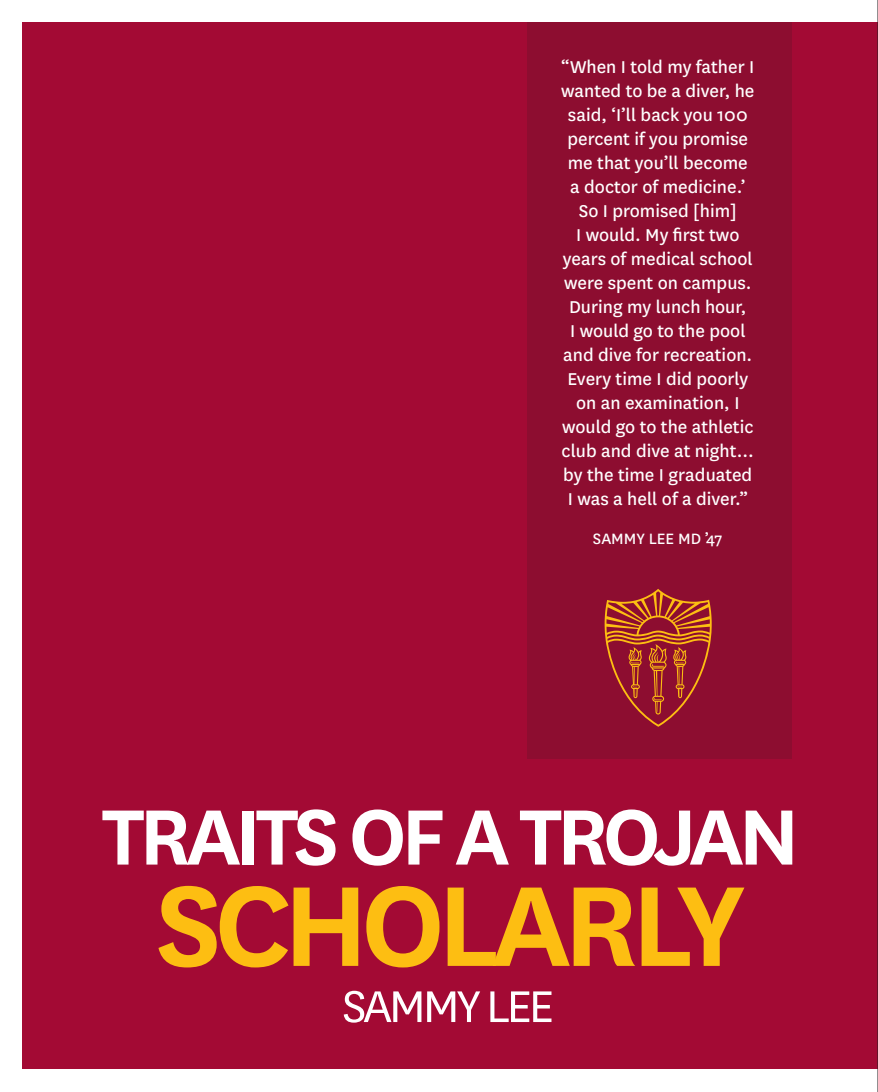
<style>
.page{position:relative;width:878px;height:1092px;background:#fff}
.page>*{position:absolute;margin:0;border:0;box-sizing:border-box;transform-origin:0 0}
.t1{font:600 132.88px "National";letter-spacing:-.06em;color:#fdbe12}
.t2{font:600 91.62px "National";letter-spacing:-.06em;color:#fff}
.t3{font:51.88px "National";letter-spacing:-.06em;color:#fff}
.t4{font:20px/24px "National";color:#fff;text-align:center}
.t5{font:17.5px "National";color:#fff}
</style>
<div class="page">
<div style="left:22px;top:22px;width:856px;height:1047px;background:#a30a34"></div>
<div style="left:527px;top:22px;width:264px;height:737px;background:#8d0d30"></div>
<svg style="left:604px;top:589px;width:107px;height:137px"></svg>
<hr style="left:877px;top:0;width:1px;height:1091px;background:#231f20">
<p class="t4" style="left:561px;top:54px;width:195px">“When I told my father I wanted to be a diver, he said, ‘I’ll back you 100 percent if you promise me that you’ll become a doctor of medicine.’<br>So I promised [him]<br>I would. My first two years of medical school were spent on campus.<br>During my lunch hour,<br>I would go to the pool and dive for recreation.<br>Every time I did poorly on an examination, I would go to the athletic club and dive at night... by the time I graduated<br>I was a hell of a diver.”</p>
<p class="t5" style="left:593px;top:527px;width:131px">SAMMY LEE MD ’47</p>
<p class="t2" style="left:101px;top:772px;width:699px">TRAITS OF A TROJAN</p>
<p class="t1" style="left:155px;top:832px;width:592px">SCHOLARLY</p>
<p class="t3" style="left:342px;top:972px;width:213px">SAMMY LEE</p>
</div>
